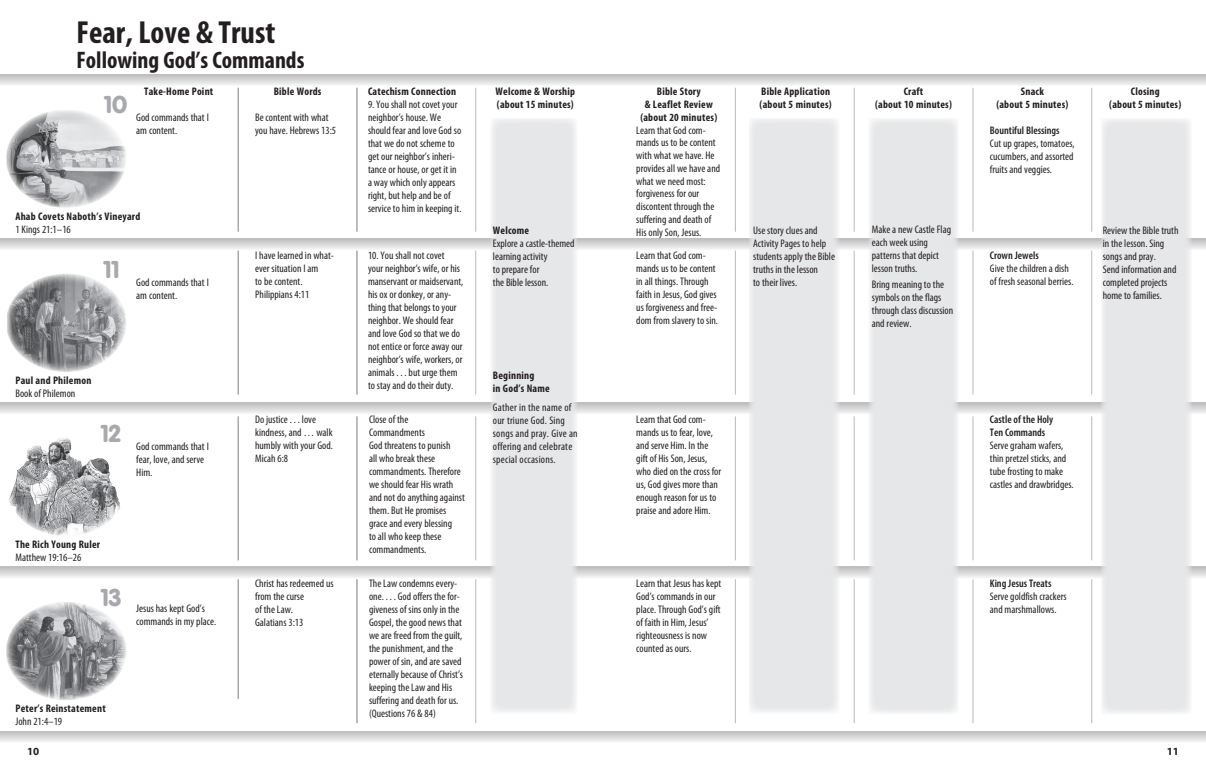
<style>
.page{position:relative;width:1206px;height:783px;background:#fff}
.page>*{position:absolute;margin:0;border:0;box-sizing:border-box;transform-origin:0 0}
.ct{font:700 condensed 32px "Myriad Pro";color:#231f20}
.ct-2{font:700 condensed 24px "Myriad Pro";color:#231f20}
.bodylast{font:900 24px "VAG Rounded Std";color:#a8a9ad}
.body4{font:condensed 11px/13px "Myriad Pro";color:#231f20}
.t1{font:700 condensed 11px/13px "Myriad Pro";letter-spacing:.02em;color:#231f20;text-align:center}
.body4-2{font:condensed 11px/13px "Myriad Pro";letter-spacing:.02em;color:#231f20}
.body4-3{font:600 condensed 11px/13px "Myriad Pro";color:#231f20}
.body4last{font:condensed 11px/13px "Myriad Pro";color:#231f20}
.t2{font:700 11px "Myriad Pro";color:#231f20}
</style>
<div class="page">
<svg style="left:0;top:403px;width:1206px;height:11px"></svg>
<svg style="left:0;top:239px;width:1206px;height:11px"></svg>
<svg style="left:0;top:567px;width:1206px;height:11px;background:#d8d8d9"></svg>
<svg style="left:0;top:731px;width:1206px;height:11px;background:#d7d7d8"></svg>
<hr style="left:735px;top:88px;width:1px;height:144px;background:#231f20">
<hr style="left:735px;top:251px;width:1px;height:144px;background:#231f20">
<hr style="left:735px;top:416px;width:1px;height:144px;background:#231f20">
<hr style="left:735px;top:579px;width:1px;height:144px;background:#231f20">
<hr style="left:854px;top:88px;width:1px;height:144px;background:#231f20">
<hr style="left:854px;top:251px;width:1px;height:144px;background:#231f20">
<hr style="left:854px;top:416px;width:1px;height:144px;background:#231f20">
<hr style="left:854px;top:579px;width:1px;height:144px;background:#231f20">
<hr style="left:972px;top:88px;width:1px;height:144px;background:#231f20">
<hr style="left:972px;top:251px;width:1px;height:144px;background:#231f20">
<hr style="left:972px;top:416px;width:1px;height:144px;background:#231f20">
<hr style="left:972px;top:579px;width:1px;height:144px;background:#231f20">
<hr style="left:475px;top:88px;width:1px;height:144px;background:#231f20">
<hr style="left:1091px;top:88px;width:1px;height:144px;background:#231f20">
<hr style="left:475px;top:251px;width:1px;height:144px;background:#231f20">
<hr style="left:1091px;top:251px;width:1px;height:144px;background:#231f20">
<hr style="left:475px;top:416px;width:1px;height:144px;background:#231f20">
<hr style="left:1091px;top:416px;width:1px;height:144px;background:#231f20">
<hr style="left:475px;top:579px;width:1px;height:144px;background:#231f20">
<hr style="left:1091px;top:579px;width:1px;height:144px;background:#231f20">
<div style="left:491px;top:118px;width:87px;height:596px;background:#e6e7e9"></div>
<div style="left:749px;top:118px;width:90px;height:596px;background:#e6e7e9"></div>
<div style="left:1101px;top:118px;width:90px;height:596px;background:#e6e7e9"></div>
<svg style="left:0;top:74px;width:1206px;height:11px;background:#d6d6d6"></svg>
<hr style="left:238px;top:88px;width:1px;height:144px;background:#231f20">
<hr style="left:238px;top:251px;width:1px;height:144px;background:#231f20">
<hr style="left:238px;top:416px;width:1px;height:144px;background:#231f20">
<hr style="left:238px;top:579px;width:1px;height:120px;background:#231f20">
<hr style="left:356px;top:88px;width:1px;height:144px;background:#231f20">
<hr style="left:356px;top:251px;width:1px;height:144px;background:#231f20">
<hr style="left:356px;top:416px;width:1px;height:144px;background:#231f20">
<hr style="left:356px;top:579px;width:1px;height:144px;background:#231f20">
<img style="left:6px;top:602px;width:120px;height:98px">
<img style="left:9px;top:438px;width:111px;height:98px">
<img style="left:7px;top:274px;width:119px;height:98px">
<img style="left:6px;top:110px;width:120px;height:98px">
<div style="left:868px;top:118px;width:91px;height:596px;background:#e6e7e9"></div>
<p class="ct" style="left:77px;top:15px;width:200px">Fear, Love &amp; Trust</p>
<p class="ct-2" style="left:77px;top:47px;width:229px">Following God’s Commands</p>
<p class="bodylast" style="left:104px;top:90px;width:25px">10</p>
<p class="t1" style="left:144px;top:85px;width:71px">Take-Home Point</p>
<p class="body4" style="left:136px;top:111px;width:74px">God commands that I am content.</p>
<p class="t1" style="left:15px;top:210px;width:126px">Ahab Covets Naboth’s Vineyard</p>
<p class="body4" style="left:15px;top:223px;width:57px">1 Kings 21:1–16</p>
<p class="bodylast" style="left:104px;top:255px;width:17px">11</p>
<p class="body4" style="left:136px;top:276px;width:74px">God commands that I am content.</p>
<p class="t1" style="left:15px;top:374px;width:77px">Paul and Philemon</p>
<p class="body4" style="left:15px;top:387px;width:61px">Book of Philemon</p>
<p class="bodylast" style="left:101px;top:419px;width:21px">12</p>
<p class="body4" style="left:136px;top:440px;width:74px">God commands that I fear, love, and serve<br>Him.</p>
<p class="t1" style="left:15px;top:538px;width:86px">The Rich Young Ruler</p>
<p class="body4" style="left:15px;top:551px;width:67px">Matthew 19:16–26</p>
<p class="bodylast" style="left:101px;top:583px;width:22px">13</p>
<p class="body4" style="left:136px;top:602px;width:81px">Jesus has kept God’s commands in my place.</p>
<p class="t1" style="left:15px;top:702px;width:92px">Peter’s Reinstatement</p>
<p class="body4" style="left:15px;top:715px;width:48px">John 21:4–19</p>
<p class="t1" style="left:274px;top:85px;width:49px">Bible Words</p>
<p class="body4" style="left:255px;top:111px;width:82px">Be content with what you have. Hebrews 13:5</p>
<p class="body4" style="left:255px;top:249px;width:80px">I have learned in what&shy;ever situation I am<br>to be content.<br>Philippians 4:11</p>
<p class="body4" style="left:255px;top:413px;width:79px">Do justice . . . love kindness, and … walk humbly with your God.<br>Micah 6:8</p>
<p class="body4" style="left:255px;top:578px;width:80px">Christ has redeemed us from the curse<br>of the Law.<br>Galatians 3:13</p>
<p class="t1" style="left:368px;top:85px;width:90px">Catechism Connection</p>
<p class="body4" style="left:368px;top:98px;width:95px">9. You shall not covet your neighbor’s house. We should fear and love God so that we do not scheme to get our neighbor’s inheri&shy;tance or house, or get it in a way which only appears right, but help and be of service to him in keeping it.</p>
<p class="body4" style="left:368px;top:249px;width:97px">10. You shall not covet<br>your neighbor’s wife, or his manservant or maidservant, his ox or donkey, or any&shy;thing that belongs to your neighbor. We should fear and love God so that we do not entice or force away our neighbor’s wife, workers, or animals . . . but urge them to stay and do their duty.</p>
<p class="body4" style="left:369px;top:413px;width:58px">Close of the<br>Commandments</p>
<p class="body4" style="left:369px;top:439px;width:97px">God threatens to punish<br>all who break these commandments. Therefore we should fear His wrath and not do anything against them. But He promises grace and every blessing<br>to all who keep these commandments.</p>
<p class="body4" style="left:369px;top:578px;width:96px">The Law condemns every&shy;one. . . . God offers the for&shy;giveness of sins only in the<br>Gospel, the good news that we are freed from the guilt, the punishment, and the power of sin, and are saved eternally because of Christ’s keeping the Law and His suffering and death for us. (Questions 76 &amp; 84)</p>
<p class="t1" style="left:496px;top:85px;width:81px;text-align:left">Welcome &amp; Worship (about 15 minutes)</p>
<p class="t1" style="left:493px;top:224px;width:38px">Welcome</p>
<p class="body4" style="left:493px;top:237px;width:83px">Explore a castle-themed learning activity<br>to prepare for<br>the Bible lesson.</p>
<p class="t1" style="left:493px;top:369px;width:58px;text-align:left">Beginning<br>in God’s Name</p>
<p class="body4-2" style="left:493px;top:401px;width:86px">Gather in the name of our triune God. Sing songs and pray. Give an offering and celebrate special occasions.</p>
<p class="t1" style="left:640px;top:85px;width:78px">Bible Story<br>&amp; Leaflet Review (about 20 minutes)</p>
<p class="body4" style="left:636px;top:124px;width:85px">Learn that God com&shy;mands us to be content with what we have. He provides all we have and what we need most: forgiveness for our discontent through the suffering and death of<br>His only Son, Jesus.</p>
<p class="body4" style="left:636px;top:249px;width:83px">Learn that God com&shy;mands us to be content in all things. Through faith in Jesus, God gives us forgiveness and free&shy;dom from slavery to sin.</p>
<p class="t1" style="left:760px;top:85px;width:73px;text-align:left">Bible Application (about 5 minutes)</p>
<p class="body4" style="left:753px;top:224px;width:83px">Use story clues and<br>Activity Pages to help students apply the Bible truths in the lesson<br>to their lives.</p>
<p class="body4" style="left:636px;top:413px;width:86px">Learn that God com&shy;mands us to fear, love, and serve Him. In the gift of His Son, Jesus, who died on the cross for us, God gives more than enough reason for us to praise and adore Him.</p>
<p class="body4" style="left:636px;top:578px;width:86px">Learn that Jesus has kept<br>God’s commands in our place. Through God’s gift of faith in Him, Jesus’ righteousness is now counted as ours.</p>
<p class="t1" style="left:875px;top:85px;width:78px">Craft<br>(about 10 minutes)</p>
<p class="body4last" style="left:872px;top:223px;width:81px">Make a new Castle Flag each week using patterns that depict lesson truths.</p>
<p class="body4" style="left:872px;top:278px;width:83px">Bring meaning to the symbols on the flags through class discussion and review.</p>
<p class="t1" style="left:996px;top:85px;width:73px">Snack<br>(about 5 minutes)</p>
<p class="body4-3" style="left:990px;top:124px;width:71px">Bountiful Blessings</p>
<p class="body4" style="left:990px;top:137px;width:86px;text-align:justify">Cut up grapes, tomatoes, cucumbers, and assorted fruits and veggies.</p>
<p class="body4-3" style="left:990px;top:249px;width:50px">Crown Jewels</p>
<p class="body4" style="left:990px;top:262px;width:85px">Give the children a dish of fresh seasonal berries.</p>
<p class="t1" style="left:1109px;top:85px;width:73px">Closing<br>(about 5 minutes)</p>
<p class="body4" style="left:1103px;top:224px;width:77px">Review the Bible truth in the lesson. Sing songs and pray.<br>Send information and completed projects home to families.</p>
<p class="body4-3" style="left:990px;top:413px;width:65px">Castle of the Holy<br>Ten Commands</p>
<p class="body4" style="left:990px;top:439px;width:85px">Serve graham wafers, thin pretzel sticks, and tube frosting to make castles and drawbridges.</p>
<p class="body4-3" style="left:990px;top:577px;width:63px">King Jesus Treats</p>
<p class="body4" style="left:990px;top:591px;width:78px">Serve goldfish crackers and marshmallows.</p>
<p class="t2" style="left:27px;top:744px;width:14px">10</p>
<p class="t2" style="left:1167px;top:744px;width:14px">11</p>
</div>
